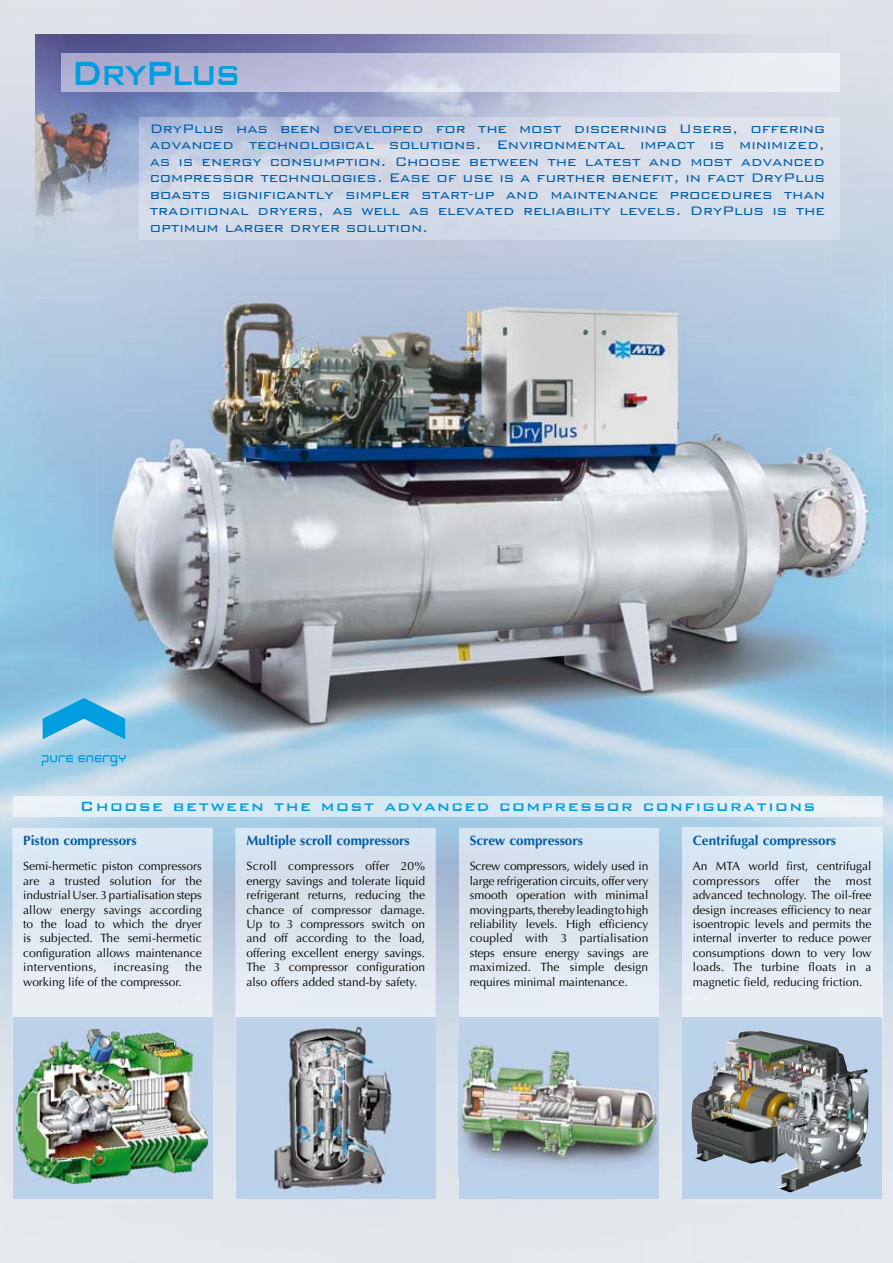
<style>
.page{position:relative;width:893px;height:1263px;background:#fff}
.page>*{position:absolute;margin:0;border:0;box-sizing:border-box;transform-origin:0 0}
.t1{font:500 45px "Bank Gothic";letter-spacing:-.05em;color:#009ee0;scale:.85 1}
.t2{font:500 18px "Bank Gothic";letter-spacing:.08em;color:#009ee0}
.t3{font:300 16.5px/16.5px "Bank Gothic";letter-spacing:-.01em;color:#005da8;text-align:justify}
.t4{font:700 13.5px "Optima";color:#005da8}
.t5{font:12px/14.4px "Optima";color:#000;text-align:justify}
.t6{font:12px "Optima";letter-spacing:.025em;color:#000}
</style>
<div class="page">
<img style="left:1px;top:50px;width:46px;height:1213px">
<img style="left:830px;top:50px;width:63px;height:264px">
<img style="left:844px;top:314px;width:49px;height:949px">
<img style="left:198px;top:841px;width:48px;height:422px">
<img style="left:397px;top:841px;width:98px;height:422px">
<img style="left:97px;top:276px;width:787px;height:473px">
<img style="left:35px;top:34px;width:795px;height:105px">
<img style="left:35px;top:139px;width:106px;height:159px">
<div style="left:97px;top:276px;width:733px;height:22px;background:#b7c6dd"></div>
<img style="left:62px;top:54px;width:777px;height:38px">
<img style="left:140px;top:117px;width:699px;height:122px">
<img style="left:13px;top:828px;width:199px;height:190px">
<div style="left:13px;top:1018px;width:199px;height:181px;background:#bcd1ea"></div>
<img style="left:16px;top:1029px;width:192px;height:154px">
<img style="left:236px;top:828px;width:199px;height:190px">
<div style="left:236px;top:1018px;width:199px;height:181px;background:#bcd1ea"></div>
<img style="left:274px;top:1027px;width:117px;height:163px">
<img style="left:459px;top:828px;width:200px;height:190px">
<img style="left:682px;top:828px;width:200px;height:190px">
<div style="left:459px;top:1018px;width:200px;height:181px;background:#bcd1ea"></div>
<img style="left:459px;top:1044px;width:200px;height:125px">
<div style="left:682px;top:1018px;width:200px;height:181px;background:#bcd1ea"></div>
<img style="left:692px;top:1031px;width:176px;height:161px">
<svg style="left:43px;top:698px;width:82px;height:41px"></svg>
<svg style="left:42px;top:755px;width:84px;height:11px"></svg>
<h1 class="t1" style="left:71px;top:49px;width:201px">DryPlus</h1>
<p class="t3" style="left:150px;top:120px;width:677px">DryPlus has been developed for the most discerning Users, offering advanced technological solutions. Environmental impact is minimized, as is energy consumption. Choose between the latest and most advanced compressor technologies. Ease of use is a further benefit, in fact DryPlus boasts significantly simpler start-up and maintenance procedures than traditional dryers, as well as elevated reliability levels. DryPlus is the optimum larger dryer solution.</p>
<h2 class="t2" style="left:80px;top:796px;width:737px">Choose between the most advanced compressor configurations</h2>
<p class="t4" style="left:247px;top:835px;width:165px">Multiple scroll compressors</p>
<p class="t5" style="left:247px;top:860px;width:180px">Scroll compressors offer 20% energy savings and tolerate liquid refrigerant returns, reducing the chance of compressor damage.<br>Up to 3 compressors switch on and off according to the load, offering excellent energy savings.<br>The 3 compressor configuration also offers added stand-by safety.</p>
<p class="t4" style="left:693px;top:835px;width:145px">Centrifugal compressors</p>
<p class="t5" style="left:693px;top:860px;width:180px">An MTA world first, centrifugal compressors offer the most advanced technology. The oil-free design increases efficiency to near isoentropic levels and permits the internal inverter to reduce power consumptions down to very low loads. The turbine floats in a magnetic field, reducing friction.</p>
<p class="t4" style="left:23px;top:835px;width:115px">Piston compressors</p>
<p class="t5" style="left:23px;top:860px;width:180px">Semi-hermetic piston compressors are a trusted solution for the industrial User. 3 partialisation steps allow energy savings according to the load to which the dryer is subjected. The semi-hermetic configuration allows maintenance interventions,</p>
<p class="t4" style="left:470px;top:835px;width:115px">Screw compressors</p>
<p class="t5" style="left:470px;top:860px;width:180px">Screw compressors, widely used in large refrigeration circuits, offer very smooth operation with minimal moving parts, thereby leading to high reliability levels. High efficiency coupled with 3 partialisation steps ensure energy savings are maximized. The simple design requires minimal maintenance.</p>
<p class="t6" style="left:113px;top:962px;width:57px">increasing</p>
<p class="t5" style="left:185px;top:961px;width:18px">the</p>
<p class="t5" style="left:23px;top:975px;width:160px">working life of the compressor.</p>
</div>
